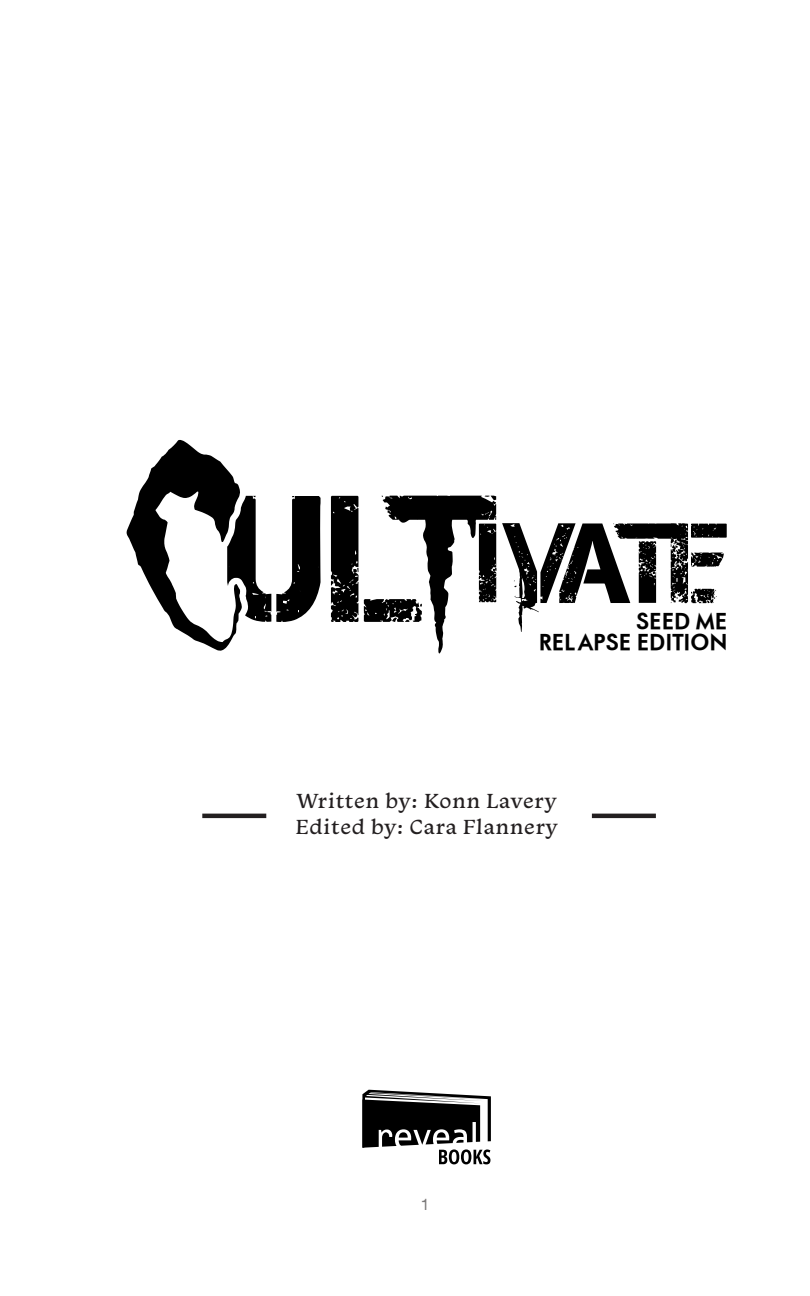
<style>
.page{position:relative;width:810px;height:1296px;background:#fff}
.page>*{position:absolute;margin:0;border:0;box-sizing:border-box;transform-origin:0 0}
.t1{font:700 21.82px "A Futura Orto";color:#000}
.t2{font:21.38px/25.7px "Monarcha";letter-spacing:.03em;color:#231f20}
.t3{font:15.75px "Helvetica Neue CE";color:#7b7979}
</style>
<div class="page">
<hr style="left:202px;top:814px;width:64px;height:4px;background:#231f20">
<hr style="left:592px;top:814px;width:64px;height:4px;background:#231f20">
<svg style="left:362px;top:1090px;width:129px;height:74px"></svg>
<svg style="left:502px;top:523px;width:225px;height:109px"></svg>
<svg style="left:331px;top:496px;width:165px;height:158px"></svg>
<svg style="left:126px;top:440px;width:195px;height:211px"></svg>
<p class="t1" style="left:636px;top:613px;width:92px">SEED ME</p>
<p class="t1" style="left:539px;top:634px;width:190px">REL APSE EDITION</p>
<p class="t2" style="left:296px;top:791px;width:263px">Written by: Konn Lavery<br>Edited by: Cara Flannery</p>
<p class="t3" style="left:421px;top:1199px;width:10px">1</p>
</div>
